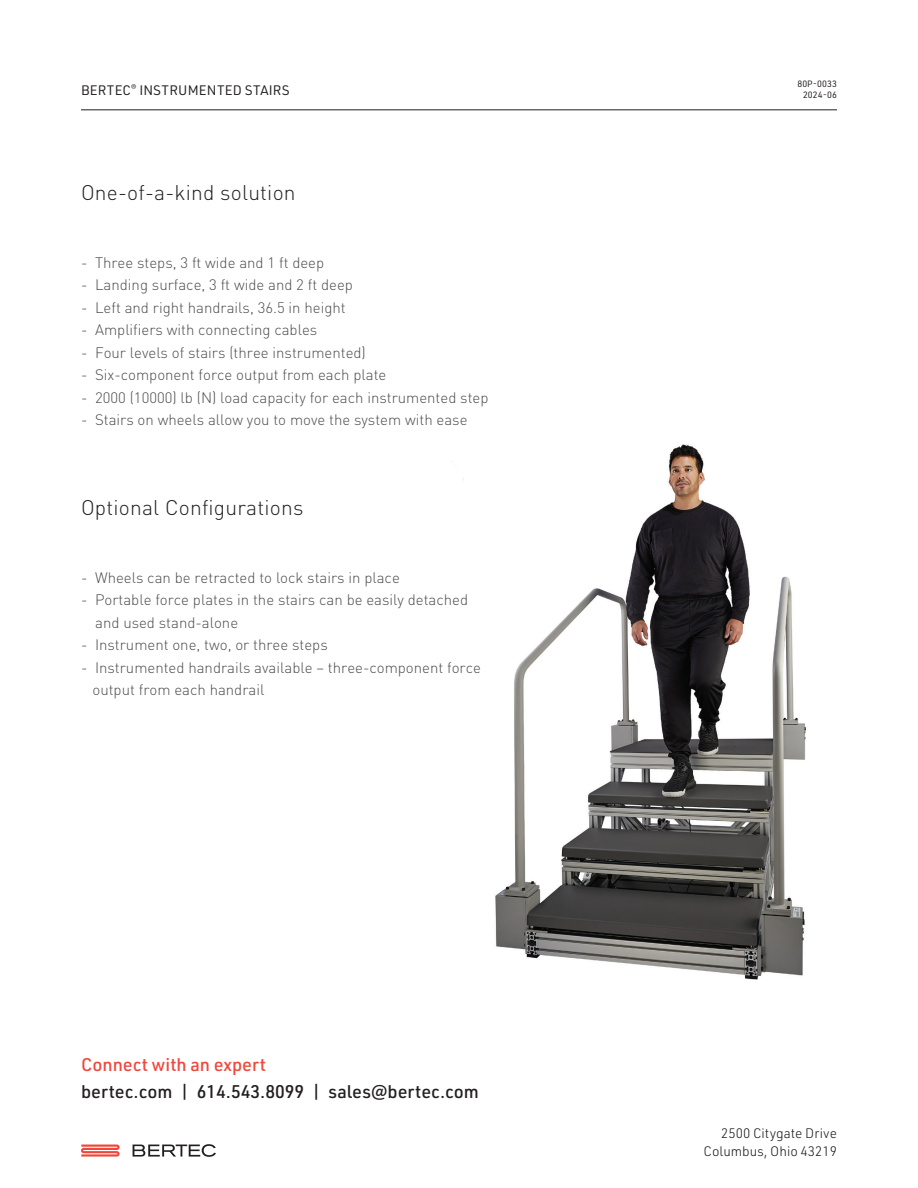
<style>
.page{position:relative;width:918px;height:1188px;background:#fff}
.page>*{position:absolute;margin:0;border:0;box-sizing:border-box;transform-origin:0 0}
.t1{font:300 21px "DIN";letter-spacing:.01em;color:#231f20}
.t2{font:500 18px "URWDIN";color:#231f20}
.t3{font:500 18px "URWDIN";color:#ef473c}
.t4{font:300 15px/22.5px "DIN";color:#4b4c4d}
.t5{font:300 13.5px/18px "URWDIN";color:#231f20;text-align:right}
.t6{font:13.5px "URWDIN";letter-spacing:.01em;color:#231f20}
.t7{font:9px/10.8px "URWDIN";letter-spacing:.01em;color:#231f20;text-align:right}
</style>
<div class="page">
<hr style="left:81px;top:109px;width:756px;height:1px;background:#231f20">
<img style="left:463px;top:444px;width:343px;height:536px">
<svg style="left:81px;top:1145px;width:39px;height:12px"></svg>
<svg style="left:133px;top:1144px;width:83px;height:13px"></svg>
<p class="t6" style="left:81px;top:81px;width:210px">BERTEC<sup>®</sup> INSTRUMENTED STAIRS</p>
<p class="t7" style="left:797px;top:79px;width:41px">80P-0033<br>2024-06</p>
<h1 class="t1" style="left:81px;top:180px;width:216px">One-of-a-kind solution</h1>
<p class="t4" style="left:81px;top:251px;width:245px">- Three steps, 3 ft wide and 1 ft deep</p>
<p class="t4" style="left:81px;top:273px;width:274px">- Landing surface, 3 ft wide and 2 ft deep</p>
<p class="t4" style="left:81px;top:296px;width:266px">- Left and right handrails, 36.5 in height</p>
<p class="t4" style="left:81px;top:318px;width:238px">- Amplifiers with connecting cables</p>
<p class="t4" style="left:81px;top:341px;width:286px">- Four levels of stairs (three instrumented)</p>
<p class="t4" style="left:81px;top:363px;width:307px">- Six-component force output from each plate</p>
<p class="t4" style="left:81px;top:386px;width:409px">- 2000 (10000) lb (N) load capacity for each instrumented step</p>
<p class="t4" style="left:81px;top:408px;width:388px">- Stairs on wheels allow you to move the system with ease</p>
<h1 class="t1" style="left:81px;top:495px;width:224px">Optional Configurations</h1>
<p class="t4" style="left:81px;top:566px;width:320px">- Wheels can be retracted to lock stairs in place</p>
<p class="t4" style="left:95px;top:588px;width:375px;text-indent:-14px">- Portable force plates in the stairs can be easily detached and used stand-alone</p>
<p class="t4" style="left:81px;top:633px;width:248px">- Instrument one, two, or three steps</p>
<p class="t4" style="left:92px;top:656px;width:390px;text-indent:-11px">- Instrumented handrails available – three-component force output from each handrail</p>
<p class="t3" style="left:81px;top:1053px;width:187px">Connect with an expert</p>
<p class="t2" style="left:81px;top:1080px;width:400px">bertec.com | 614.543.8099 | sales@bertec.com</p>
<p class="t5" style="left:704px;top:1124px;width:135px">2500 Citygate Drive<br>Columbus, Ohio 43219</p>
</div>
